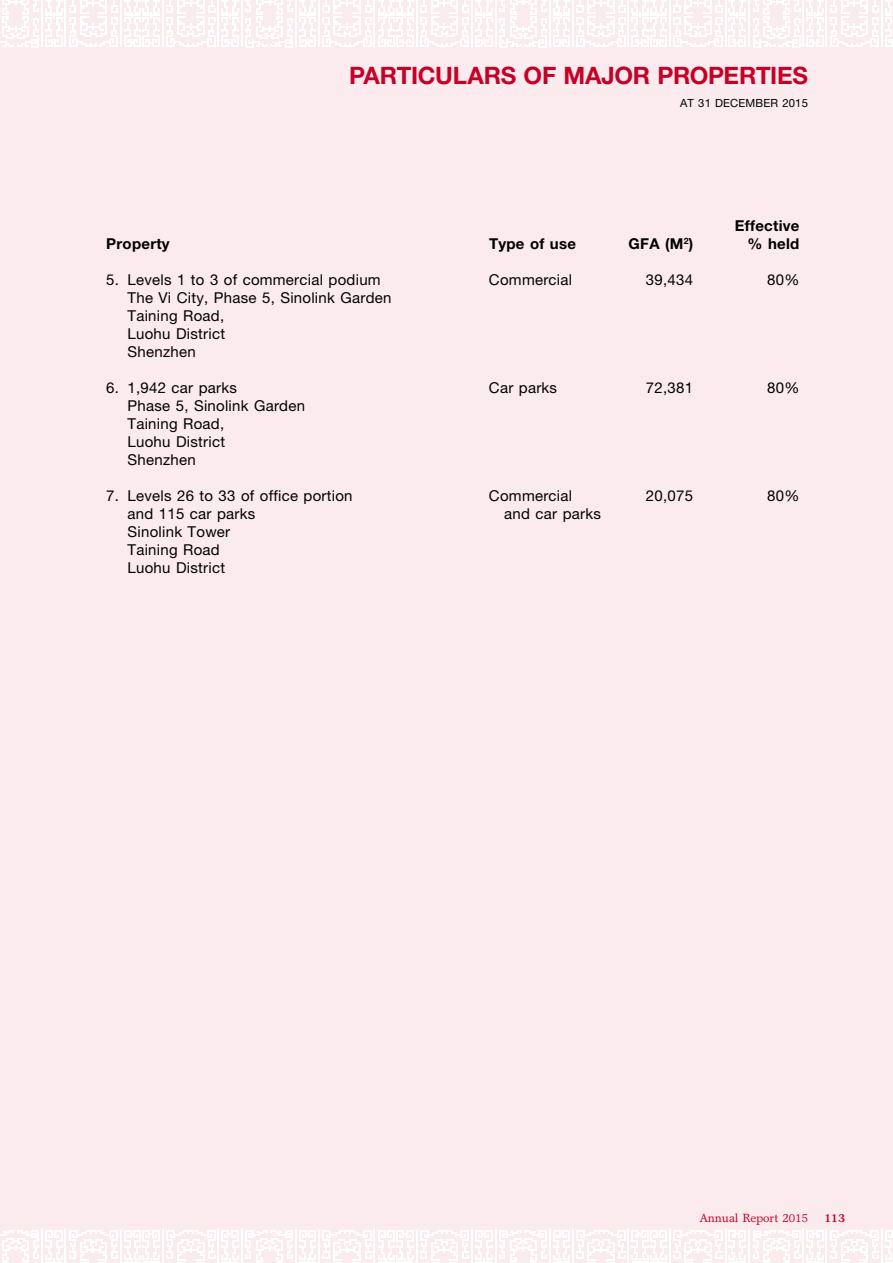
<style>
.page{position:relative;width:893px;height:1263px;background:#fbebee}
.page>*{position:absolute;margin:0;border:0;box-sizing:border-box;transform-origin:0 0}
.t1{font:700 24px "Helvetica Neue LT Std";letter-spacing:-.01em;color:#c70026}
.t2{font:15px/18px "Helvetica Neue LT Std";letter-spacing:.015em;color:#000}
.t3{font:700 15px/18px "Helvetica Neue LT Std";letter-spacing:.015em;color:#000;text-align:right}
.t4{font:12px "Garth Graphic";letter-spacing:-.005em;color:#c70026}
.t5{font:700 12px "Garth Graphic";color:#c70026}
.t6{font:11.25px "Helvetica Neue LT Std";letter-spacing:.015em;color:#000}
</style>
<div class="page">
<svg style="left:31px;top:0;width:852px;height:48px"></svg>
<hr style="left:120px;top:0;width:1px;height:47px;background:#fff">
<hr style="left:65px;top:0;width:1px;height:47px;background:#fff">
<hr style="left:42px;top:0;width:1px;height:47px;background:#fff">
<svg style="left:69px;top:0;width:49px;height:47px"></svg>
<svg style="left:45px;top:0;width:17px;height:47px"></svg>
<svg style="left:0;top:0;width:39px;height:47px"></svg>
<hr style="left:162px;top:0;width:1px;height:47px;background:#fff">
<hr style="left:218px;top:0;width:1px;height:47px;background:#fff">
<hr style="left:374px;top:0;width:1px;height:47px;background:#fff">
<hr style="left:319px;top:0;width:1px;height:47px;background:#fff">
<hr style="left:242px;top:0;width:1px;height:47px;background:#fff">
<hr style="left:296px;top:0;width:1px;height:47px;background:#fff">
<svg style="left:166px;top:0;width:49px;height:47px"></svg>
<svg style="left:124px;top:0;width:35px;height:47px"></svg>
<svg style="left:222px;top:0;width:16px;height:47px"></svg>
<svg style="left:323px;top:0;width:49px;height:47px"></svg>
<svg style="left:299px;top:0;width:17px;height:47px"></svg>
<svg style="left:246px;top:0;width:47px;height:47px"></svg>
<hr style="left:416px;top:0;width:1px;height:47px;background:#fff">
<hr style="left:472px;top:0;width:1px;height:47px;background:#fff">
<hr style="left:628px;top:0;width:1px;height:47px;background:#fff">
<hr style="left:572px;top:0;width:1px;height:47px;background:#fff">
<hr style="left:495px;top:0;width:1px;height:47px;background:#fff">
<hr style="left:549px;top:0;width:1px;height:47px;background:#fff">
<svg style="left:420px;top:0;width:49px;height:47px"></svg>
<svg style="left:378px;top:0;width:35px;height:47px"></svg>
<svg style="left:475px;top:0;width:17px;height:47px"></svg>
<svg style="left:577px;top:0;width:48px;height:47px"></svg>
<svg style="left:553px;top:0;width:17px;height:47px"></svg>
<svg style="left:500px;top:0;width:47px;height:47px"></svg>
<hr style="left:670px;top:0;width:1px;height:47px;background:#fff">
<hr style="left:725px;top:0;width:1px;height:47px;background:#fff">
<hr style="left:881px;top:0;width:1px;height:47px;background:#fff">
<hr style="left:826px;top:0;width:1px;height:47px;background:#fff">
<hr style="left:749px;top:0;width:1px;height:47px;background:#fff">
<hr style="left:803px;top:0;width:1px;height:47px;background:#fff">
<svg style="left:674px;top:0;width:48px;height:47px"></svg>
<svg style="left:632px;top:0;width:35px;height:47px"></svg>
<svg style="left:729px;top:0;width:16px;height:47px"></svg>
<svg style="left:830px;top:0;width:49px;height:47px"></svg>
<svg style="left:806px;top:0;width:17px;height:47px"></svg>
<svg style="left:885px;top:0;width:8px;height:47px"></svg>
<svg style="left:753px;top:0;width:47px;height:47px"></svg>
<svg style="left:41px;top:1229px;width:842px;height:34px"></svg>
<hr style="left:120px;top:1229px;width:1px;height:34px;background:#fff">
<hr style="left:65px;top:1229px;width:1px;height:34px;background:#fff">
<hr style="left:42px;top:1229px;width:1px;height:34px;background:#fff">
<svg style="left:69px;top:1230px;width:49px;height:33px"></svg>
<svg style="left:45px;top:1230px;width:17px;height:33px"></svg>
<svg style="left:0;top:1230px;width:39px;height:33px"></svg>
<hr style="left:162px;top:1229px;width:1px;height:34px;background:#fff">
<hr style="left:218px;top:1229px;width:1px;height:34px;background:#fff">
<hr style="left:374px;top:1229px;width:1px;height:34px;background:#fff">
<hr style="left:319px;top:1229px;width:1px;height:34px;background:#fff">
<hr style="left:242px;top:1229px;width:1px;height:34px;background:#fff">
<hr style="left:296px;top:1229px;width:1px;height:34px;background:#fff">
<svg style="left:166px;top:1230px;width:49px;height:33px"></svg>
<svg style="left:124px;top:1230px;width:35px;height:33px"></svg>
<svg style="left:222px;top:1230px;width:16px;height:33px"></svg>
<svg style="left:323px;top:1230px;width:49px;height:33px"></svg>
<svg style="left:299px;top:1230px;width:17px;height:33px"></svg>
<svg style="left:246px;top:1230px;width:47px;height:33px"></svg>
<hr style="left:416px;top:1229px;width:1px;height:34px;background:#fff">
<hr style="left:472px;top:1229px;width:1px;height:34px;background:#fff">
<hr style="left:628px;top:1229px;width:1px;height:34px;background:#fff">
<hr style="left:572px;top:1229px;width:1px;height:34px;background:#fff">
<hr style="left:495px;top:1229px;width:1px;height:34px;background:#fff">
<hr style="left:549px;top:1229px;width:1px;height:34px;background:#fff">
<svg style="left:420px;top:1230px;width:49px;height:33px"></svg>
<svg style="left:378px;top:1230px;width:35px;height:33px"></svg>
<svg style="left:475px;top:1230px;width:17px;height:33px"></svg>
<svg style="left:577px;top:1230px;width:48px;height:33px"></svg>
<svg style="left:553px;top:1230px;width:17px;height:33px"></svg>
<svg style="left:500px;top:1230px;width:47px;height:33px"></svg>
<hr style="left:670px;top:1229px;width:1px;height:34px;background:#fff">
<hr style="left:725px;top:1229px;width:1px;height:34px;background:#fff">
<hr style="left:881px;top:1229px;width:1px;height:34px;background:#fff">
<hr style="left:826px;top:1229px;width:1px;height:34px;background:#fff">
<hr style="left:749px;top:1229px;width:1px;height:34px;background:#fff">
<hr style="left:803px;top:1229px;width:1px;height:34px;background:#fff">
<svg style="left:674px;top:1230px;width:48px;height:33px"></svg>
<svg style="left:632px;top:1230px;width:35px;height:33px"></svg>
<svg style="left:729px;top:1230px;width:16px;height:33px"></svg>
<svg style="left:830px;top:1230px;width:49px;height:33px"></svg>
<svg style="left:806px;top:1230px;width:17px;height:33px"></svg>
<svg style="left:885px;top:1230px;width:8px;height:33px"></svg>
<svg style="left:753px;top:1230px;width:47px;height:33px"></svg>
<h1 class="t1" style="left:349px;top:60px;width:460px">PARTICULARS OF MAJOR PROPERTIES</h1>
<p class="t6" style="left:680px;top:96px;width:129px">AT 31 DECEMBER 2015</p>
<p class="t3" style="left:106px;top:234px;width:65px">Property</p>
<p class="t3" style="left:489px;top:234px;width:88px">Type of use</p>
<p class="t3" style="left:629px;top:234px;width:66px">GFA (M<sup>2</sup>)</p>
<p class="t3" style="left:735px;top:216px;width:66px">Effective % held</p>
<p class="t2" style="left:106px;top:270px;width:276px">5. Levels 1 to 3 of commercial podium</p>
<p class="t2" style="left:489px;top:270px;width:85px">Commercial</p>
<p class="t2" style="left:646px;top:270px;width:49px">39,434</p>
<p class="t2" style="left:767px;top:270px;width:34px">80%</p>
<p class="t2" style="left:128px;top:288px;width:265px">The Vi City, Phase 5, Sinolink Garden<br>Taining Road,<br>Luohu District<br>Shenzhen</p>
<p class="t2" style="left:106px;top:378px;width:132px">6. 1,942 car parks</p>
<p class="t2" style="left:489px;top:378px;width:70px">Car parks</p>
<p class="t2" style="left:646px;top:378px;width:49px">72,381</p>
<p class="t2" style="left:767px;top:378px;width:34px">80%</p>
<p class="t2" style="left:128px;top:396px;width:179px">Phase 5, Sinolink Garden<br>Taining Road,<br>Luohu District<br>Shenzhen</p>
<p class="t2" style="left:106px;top:486px;width:248px">7. Levels 26 to 33 of office portion</p>
<p class="t2" style="left:489px;top:486px;width:85px">Commercial</p>
<p class="t2" style="left:646px;top:486px;width:49px">20,075</p>
<p class="t2" style="left:767px;top:486px;width:34px">80%</p>
<p class="t2" style="left:128px;top:504px;width:129px">and 115 car parks</p>
<p class="t2" style="left:504px;top:504px;width:98px">and car parks</p>
<p class="t2" style="left:128px;top:522px;width:104px">Sinolink Tower<br>Taining Road<br>Luohu District</p>
<p class="t4" style="left:699px;top:1211px;width:110px">Annual Report 2015</p>
<p class="t5" style="left:824px;top:1211px;width:23px">113</p>
</div>
